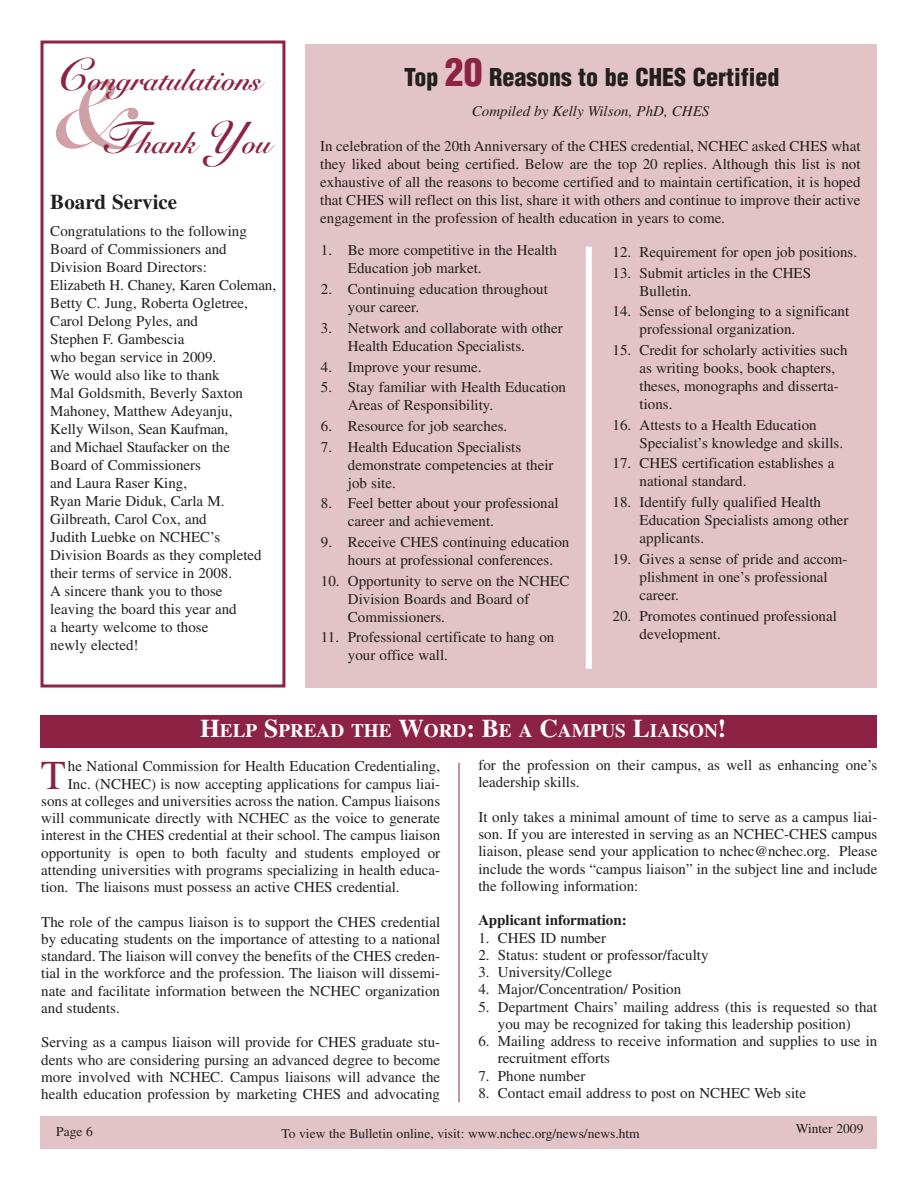
<style>
.page{position:relative;width:918px;height:1188px;background:#fff}
.page>*{position:absolute;margin:0;border:0;box-sizing:border-box;transform-origin:0 0}
.t1{font:120px "Snell Roundhand Bold Script";color:#d0a0a7}
.t2{font:40.95px "Times";color:#8d2344}
.t3{font:30px/63px "Snell Roundhand Bold Script";color:#8d2344}
.t4{font:900 condensed 24px "Helvetica";color:#231f20}
.t5{font:700 21px "Times";color:#231f20}
.t6{font:700 19.2px "Times";color:#fff}
.t7{font:15px/18px "Times";color:#231f20}
.t8{font:italic 15px "Times";color:#231f20}
.t9{font:700 15px "Times";color:#231f20}
.t10{font:13.5px "Times";color:#231f20}
.s1{font-size:45px}
.s2{font-size:37.5px;color:#8d2344}
.s3{font-size:25.5px}
</style>
<div class="page">
<div style="left:40px;top:40px;width:245px;height:648px;border:3px solid #8d2344"></div>
<div style="left:40px;top:1117px;width:838px;height:32px;background:#e2c3c7"></div>
<div style="left:40px;top:716px;width:838px;height:32px;background:#8d2344"></div>
<hr style="left:459px;top:763px;width:1px;height:339px;background:#8d2344">
<div style="left:305px;top:44px;width:571px;height:644px;background:#e2c3c7"></div>
<div style="left:586px;top:247px;width:6px;height:422px;background:#fff"></div>
<h3 class="t3" style="left:102px;top:53px;width:171px;text-indent:-44px"><span class="s1">C</span>ongratulations<br><span class="s1">T</span>hank <span class="s1">Y</span>ou</h3>
<h1 class="t1" style="left:54px;top:63px;width:82px">&amp;</h1>
<h3 class="t5" style="left:50px;top:194px;width:128px">Board Service</h3>
<p class="t7" style="left:50px;top:223px;width:227px">Congratulations to the following<br>Board of Commissioners and<br>Division Board Directors:<br>Elizabeth H. Chaney, Karen Coleman,<br>Betty C. Jung, Roberta Ogletree,<br>Carol Delong Pyles, and<br>Stephen F. Gambescia<br>who began service in 2009.<br>We would also like to thank<br>Mal Goldsmith, Beverly Saxton<br>Mahoney, Matthew Adeyanju,<br>Kelly Wilson, Sean Kaufman,<br>and Michael Staufacker on the<br>Board of Commissioners<br>and Laura Raser King,<br>Ryan Marie Diduk, Carla M.<br>Gilbreath, Carol Cox, and<br>Judith Luebke on NCHEC’s<br>Division Boards as they completed their terms of service in 2008.<br>A sincere thank you to those<br>leaving the board this year and<br>a hearty welcome to those<br>newly elected!</p>
<h3 class="t4" style="left:404px;top:68px;width:377px">Top <span class="s2">20</span> Reasons to be CHES Certified</h3>
<p class="t8" style="left:472px;top:106px;width:239px">Compiled by Kelly Wilson, PhD, CHES</p>
<p class="t7" style="left:320px;top:138px;width:542px;text-align:justify">In celebration of the 20th Anniversary of the CHES credential, NCHEC asked CHES what they liked about being certified. Below are the top 20 replies. Although this list is not exhaustive of all the reasons to become certified and to maintain certification, it is hoped that CHES will reflect on this list, share it with others and continue to improve their active engagement in the profession of health education in years to come.</p>
<p class="t7" style="left:348px;top:243px;width:210px;text-indent:-27px">1. Be more competitive in the Health<br>Education job market.</p>
<p class="t7" style="left:348px;top:282px;width:201px;text-indent:-27px">2. Continuing education throughout your career.</p>
<p class="t7" style="left:348px;top:320px;width:216px;text-indent:-27px">3. Network and collaborate with other<br>Health Education Specialists.</p>
<p class="t7" style="left:321px;top:359px;width:162px">4. Improve your resume.</p>
<p class="t7" style="left:348px;top:380px;width:220px;text-indent:-27px">5. Stay familiar with Health Education<br>Areas of Responsibility.</p>
<p class="t7" style="left:321px;top:418px;width:188px">6. Resource for job searches.</p>
<p class="t7" style="left:348px;top:439px;width:207px;text-indent:-27px">7. Health Education Specialists demonstrate competencies at their job site.</p>
<p class="t7" style="left:348px;top:496px;width:212px;text-indent:-27px">8. Feel better about your professional career and achievement.</p>
<p class="t7" style="left:348px;top:535px;width:223px;text-indent:-27px">9. Receive CHES continuing education hours at professional conferences.</p>
<p class="t7" style="left:348px;top:573px;width:223px;text-indent:-27px">10. Opportunity to serve on the NCHEC<br>Division Boards and Board of<br>Commissioners.</p>
<p class="t7" style="left:348px;top:630px;width:208px;text-indent:-27px">11. Professional certificate to hang on your office wall.</p>
<p class="t7" style="left:613px;top:244px;width:246px">12. Requirement for open job positions.</p>
<p class="t7" style="left:640px;top:265px;width:173px;text-indent:-27px">13. Submit articles in the CHES<br>Bulletin.</p>
<p class="t7" style="left:640px;top:304px;width:211px;text-indent:-27px">14. Sense of belonging to a significant professional organization.</p>
<p class="t7" style="left:640px;top:343px;width:210px;text-indent:-27px">15. Credit for scholarly activities such as writing books, book chapters, theses, monographs and disserta&shy;tions.</p>
<p class="t7" style="left:640px;top:417px;width:205px;text-indent:-27px">16. Attests to a Health Education<br>Specialist’s knowledge and skills.</p>
<p class="t7" style="left:640px;top:456px;width:196px;text-indent:-27px">17. CHES certification establishes a national standard.</p>
<p class="t7" style="left:640px;top:495px;width:210px;text-indent:-27px">18. Identify fully qualified Health<br>Education Specialists among other applicants.</p>
<p class="t7" style="left:640px;top:551px;width:209px;text-indent:-27px">19. Gives a sense of pride and accom&shy;plishment in one’s professional career.</p>
<p class="t7" style="left:640px;top:608px;width:199px;text-indent:-27px">20. Promotes continued professional development.</p>
<p class="t6" style="left:200px;top:724px;width:528px"><span class="s3">H</span>ELP <span class="s3">S</span>PREAD THE <span class="s3">W</span>ORD<span class="s3">: B</span>E A <span class="s3">C</span>AMPUS <span class="s3">L</span>IAISON<span class="s3">!</span></p>
<h2 class="t2" style="left:41px;top:761px;width:27px">T</h2>
<p class="t7" style="left:68px;top:759px;width:374px">he National Commission for Health Education Credentialing,</p>
<p class="t7" style="left:68px;top:776px;width:374px">Inc. (NCHEC) is now accepting applications for campus liai-</p>
<p class="t7" style="left:41px;top:793px;width:400px">sons at colleges and universities across the nation. Campus liaisons</p>
<p class="t7" style="left:41px;top:811px;width:400px">will communicate directly with NCHEC as the voice to generate</p>
<p class="t7" style="left:41px;top:828px;width:400px">interest in the CHES credential at their school. The campus liaison</p>
<p class="t7" style="left:41px;top:845px;width:400px">opportunity is open to both faculty and students employed or</p>
<p class="t7" style="left:41px;top:862px;width:400px">attending universities with programs specializing in health educa-</p>
<p class="t7" style="left:41px;top:880px;width:360px">tion. The liaisons must possess an active CHES credential.</p>
<p class="t7" style="left:41px;top:915px;width:400px;line-height:17.2px;text-align:justify">The role of the campus liaison is to support the CHES credential by educating students on the importance of attesting to a national standard. The liaison will convey the benefits of the CHES creden&shy;tial in the workforce and the profession. The liaison will dissemi&shy;nate and facilitate information between the NCHEC organization and students.</p>
<p class="t7" style="left:41px;top:1035px;width:400px;line-height:17.2px;text-align:justify">Serving as a campus liaison will provide for CHES graduate stu&shy;dents who are considering pursing an advanced degree to become more involved with NCHEC. Campus liaisons will advance the health education profession by marketing CHES and advocating</p>
<p class="t7" style="left:478px;top:758px;width:400px;line-height:17.2px">for the profession on their campus, as well as enhancing one’s leadership skills.</p>
<p class="t7" style="left:478px;top:810px;width:400px;line-height:17.2px;text-align:justify">It only takes a minimal amount of time to serve as a campus liai&shy;son. If you are interested in serving as an NCHEC-CHES campus liaison, please send your application to nchec@nchec.org. Please include the words “campus liaison” in the subject line and include the following information:</p>
<p class="t9" style="left:478px;top:915px;width:150px">Applicant information:</p>
<p class="t7" style="left:478px;top:930px;width:129px">1. CHES ID number</p>
<p class="t7" style="left:478px;top:947px;width:232px">2. Status: student or professor/faculty</p>
<p class="t7" style="left:478px;top:965px;width:135px">3. University/College</p>
<p class="t7" style="left:478px;top:982px;width:204px">4. Major/Concentration/ Position</p>
<p class="t7" style="left:478px;top:999px;width:400px;line-height:17.2px;text-align:center">5. Department Chairs’ mailing address (this is requested so that you may be recognized for taking this leadership position)</p>
<p class="t7" style="left:498px;top:1034px;width:381px;line-height:17.2px;text-indent:-19px">6. Mailing address to receive information and supplies to use in recruitment efforts</p>
<p class="t7" style="left:478px;top:1068px;width:108px">7. Phone number</p>
<p class="t7" style="left:478px;top:1085px;width:329px">8. Contact email address to post on NCHEC Web site</p>
<p class="t10" style="left:56px;top:1127px;width:38px">Page 6</p>
<p class="t10" style="left:281px;top:1128px;width:360px">To view the Bulletin online, visit: www.nchec.org/news/news.htm</p>
<p class="t10" style="left:796px;top:1124px;width:69px">Winter 2009</p>
</div>
